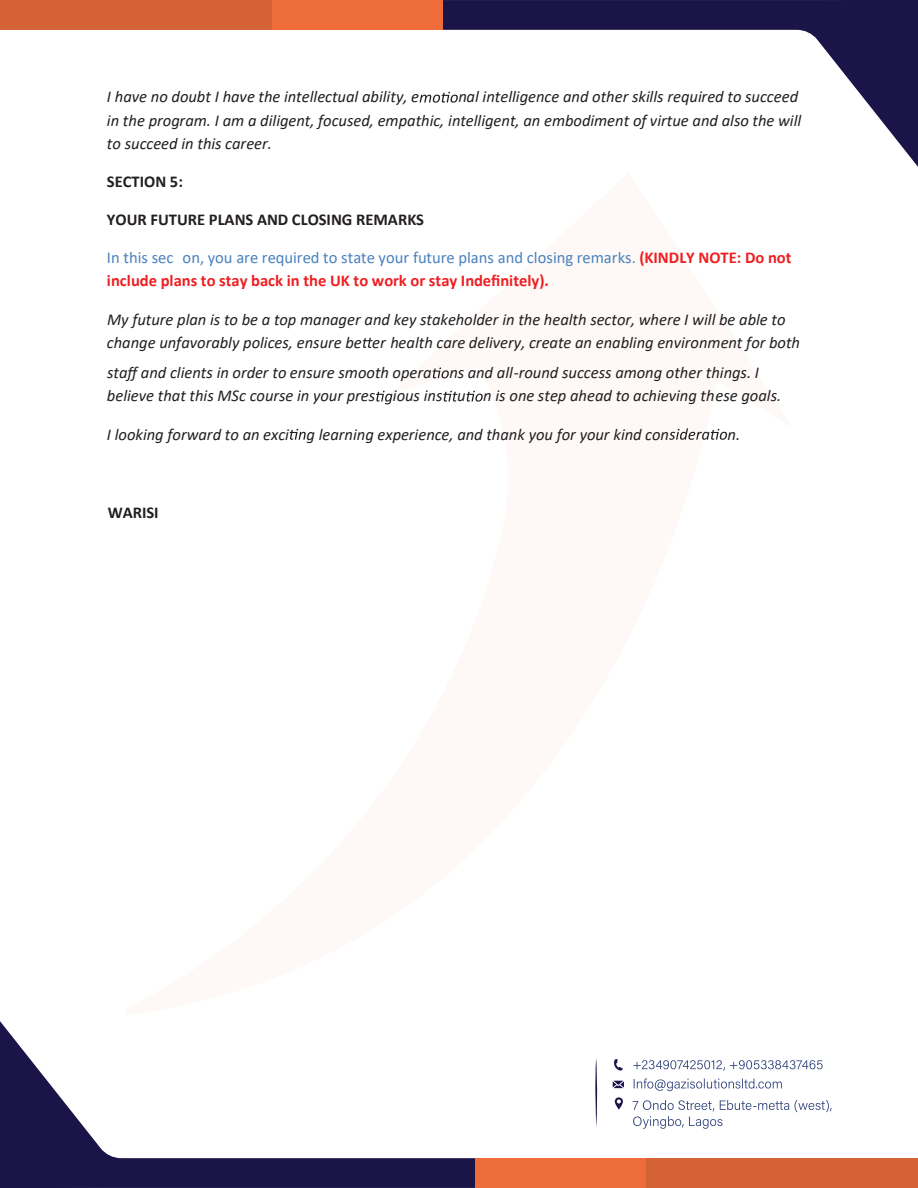
<style>
.page{position:relative;width:918px;height:1188px;background:#fff}
.page>*{position:absolute;margin:0;border:0;box-sizing:border-box;transform-origin:0 0}
.t1{font:italic 16.5px/23.1px "Calibri";color:#231f20}
.t2{font:700 16.5px/23.1px "Calibri";color:#ee1f23}
.t3{font:700 16.5px "Calibri";color:#231f20}
.s1{font-weight:400;color:#4a81bf}
</style>
<div class="page">
<svg style="left:443px;top:0;width:475px;height:167px"></svg>
<div style="left:272px;top:0;width:171px;height:30px;background:#ed6c3a"></div>
<div style="left:0;top:0;width:272px;height:30px;background:#d56136"></div>
<svg style="left:0;top:1021px;width:475px;height:167px"></svg>
<div style="left:475px;top:1158px;width:171px;height:30px;background:#ed6c3a"></div>
<div style="left:646px;top:1158px;width:272px;height:30px;background:#d56136"></div>
<svg style="left:595px;top:1058px;width:3px;height:69px"></svg>
<svg style="left:633px;top:1060px;width:190px;height:11px"></svg>
<svg style="left:614px;top:1059px;width:9px;height:12px"></svg>
<svg style="left:634px;top:1078px;width:148px;height:13px"></svg>
<svg style="left:613px;top:1081px;width:11px;height:7px"></svg>
<svg style="left:633px;top:1100px;width:199px;height:29px"></svg>
<svg style="left:615px;top:1097px;width:8px;height:13px"></svg>
<svg style="left:420px;top:92px;width:38px;height:11px"></svg>
<svg style="left:363px;top:338px;width:10px;height:10px"></svg>
<svg style="left:433px;top:368px;width:16px;height:10px"></svg>
<svg style="left:376px;top:391px;width:16px;height:13px"></svg>
<svg style="left:443px;top:391px;width:14px;height:11px"></svg>
<svg style="left:467px;top:391px;width:16px;height:11px"></svg>
<svg style="left:290px;top:429px;width:16px;height:11px"></svg>
<svg style="left:669px;top:428px;width:58px;height:12px"></svg>
<p class="t1" style="left:107px;top:85px;width:696px;text-indent:351px">nal intelligence and other skills required to succeed in the program. I am a diligent, focused, empathic, intelligent, an embodiment of virtue and also the will to succeed in this career.</p>
<p class="t3" style="left:107px;top:170px;width:77px">SECTION 5:</p>
<p class="t3" style="left:107px;top:208px;width:319px">YOUR FUTURE PLANS AND CLOSING REMARKS</p>
<p class="t2" style="left:107px;top:246px;width:686px"><span class="s1">In this sec on, you are required to state your future plans and closing remarks.</span> (KINDLY NOTE: Do not include plans to stay back in the UK to work or stay Indefinitely).</p>
<p class="t1" style="left:107px;top:307px;width:695px">My future plan is to be a top manager and key stakeholder in the health sector, where I will be able to change unfavorably polices, ensure be er health care delivery, create an enabling environment for both</p>
<p class="t1" style="left:107px;top:360px;width:676px">staff and clients in order to ensure smooth opera ns and all-round success among other things. I believe that this MSc course in your pres ious ins u n is one step ahead to achieving these goals.</p>
<p class="t1" style="left:107px;top:422px;width:564px">I looking forward to an exci g learning experience, and thank you for your kind con</p>
<p class="t1" style="left:728px;top:422px;width:14px">n.</p>
<p class="t1" style="left:107px;top:85px;width:314px">I have no doubt I have the intellectual ability, e</p>
<p class="t3" style="left:108px;top:501px;width:53px">WARISI</p>
</div>
